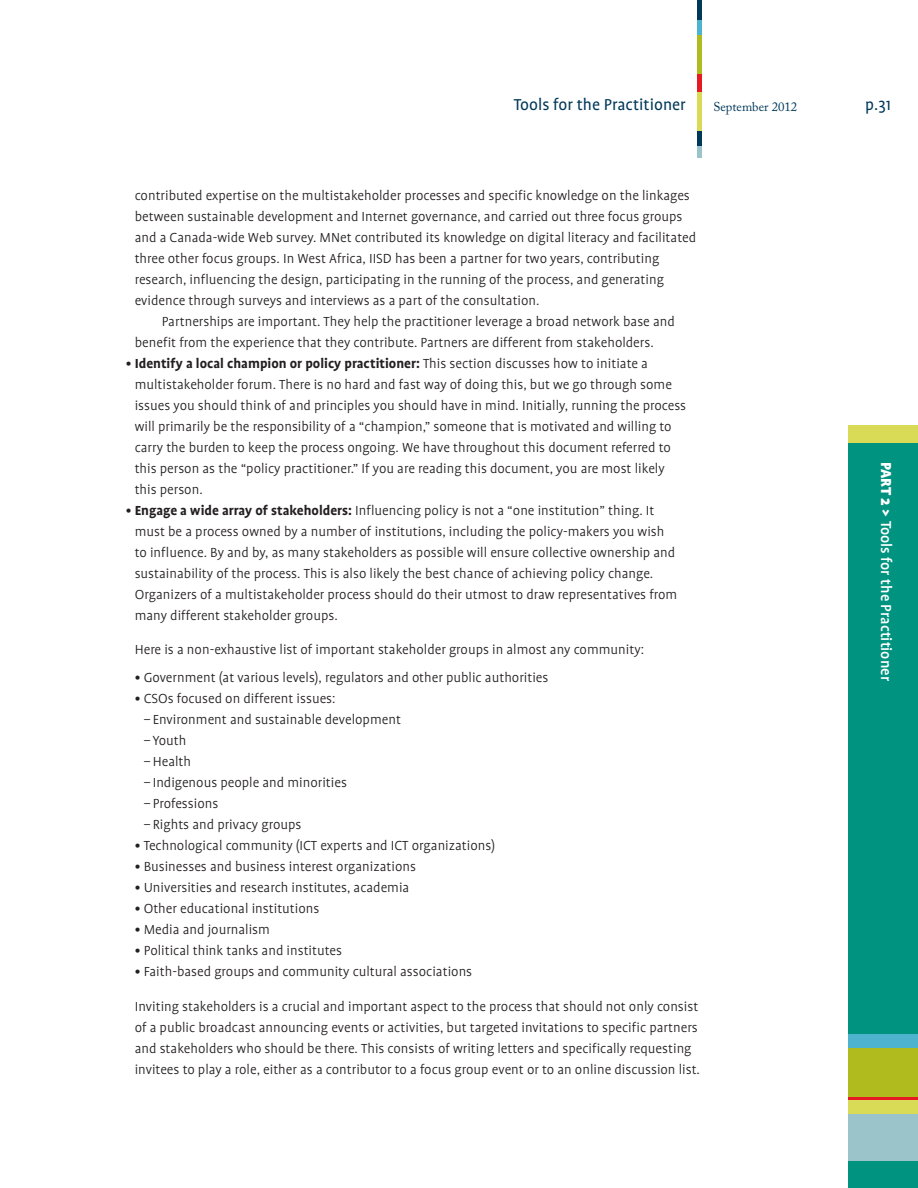
<style>
.page{position:relative;width:918px;height:1188px;background:#fff}
.page>*{position:absolute;margin:0;border:0;box-sizing:border-box;transform-origin:0 0}
.t1{font:18px "Profile";color:#003859}
.t2{font:500 16.5px "Profile";color:#fff}
.Bullets{font:300 15px/21px "Profile";color:#231f20}
.Bullets-last{font:300 15px/21px "Profile";color:#231f20}
.Body_copy{font:300 15px/21px "Profile";color:#231f20}
.Bullets_2{font:300 15px "Profile";color:#231f20}
.Body_copy_b4_bullets{font:300 15px "Profile";color:#231f20}
.t3{font:12.75px "Adobe Caslon Pro";color:#003859}
.s1{font-weight:500}
.s2{font-weight:700}
.s3{font-weight:900}
</style>
<div class="page">
<hr style="left:698px;top:129px;width:4px;height:29px;background:#9bc4ca">
<hr style="left:698px;top:0;width:4px;height:146px;background:#003859">
<hr style="left:698px;top:20px;width:4px;height:29px;background:#4db3cf">
<hr style="left:698px;top:35px;width:4px;height:42px;background:#b0bb1d">
<hr style="left:698px;top:74px;width:4px;height:38px;background:#e51a23">
<hr style="left:698px;top:92px;width:4px;height:39px;background:#d9da55">
<div style="left:848px;top:441px;width:70px;height:747px;background:#00937f"></div>
<svg style="left:848px;top:1097px;width:70px;height:4px"></svg>
<div style="left:848px;top:1101px;width:70px;height:17px;background:#d9da55"></div>
<div style="left:848px;top:426px;width:70px;height:17px;background:#d9da55"></div>
<div style="left:848px;top:1114px;width:70px;height:47px;background:#9bc4ca"></div>
<div style="left:848px;top:1035px;width:70px;height:26px;background:#4db3cf"></div>
<div style="left:848px;top:1048px;width:70px;height:49px;background:#b0bb1d"></div>
<p class="t1" style="left:514px;top:95px;width:174px">Tools for the Practitioner</p>
<p class="t3" style="left:713px;top:99px;width:85px">September 2012</p>
<p class="t1" style="left:865px;top:95px;width:27px">p.31</p>
<p class="Bullets" style="left:135px;top:185px;width:563px">contributed expertise on the multistakeholder processes and specific knowledge on the linkages between sustainable development and Internet governance, and carried out three focus groups and a Canada-wide Web survey. MNet contributed its knowledge on digital literacy and facilitated three other focus groups. In West Africa, IISD has been a partner for two years, contributing research, influencing the design, participating in the running of the process, and generating evidence through surveys and interviews as a part of the consultation.</p>
<p class="Bullets" style="left:135px;top:311px;width:542px;text-indent:27px">Partnerships are important. They help the practitioner leverage a broad network base and benefit from the experience that they contribute. Partners are different from stakeholders.</p>
<p class="Bullets" style="left:135px;top:353px;width:553px;text-indent:-9px"><span class="s1">•</span> <span class="s2">Identify a local champion or policy practitioner:</span> This section discusses how to initiate a multistakeholder forum. There is no hard and fast way of doing this, but we go through some issues you should think of and principles you should have in mind. Initially, running the process will primarily be the responsibility of a “champion,” someone that is motivated and willing to carry the burden to keep the process ongoing. We have throughout this document referred to this person as the “policy practitioner.” If you are reading this document, you are most likely this person.</p>
<p class="Bullets-last" style="left:135px;top:500px;width:544px;text-indent:-9px"><span class="s1">•</span> <span class="s2">Engage a wide array of stakeholders:</span> Influencing policy is not a “one institution” thing. It must be a process owned by a number of institutions, including the policy-makers you wish to influence. By and by, as many stakeholders as possible will ensure collective ownership and sustainability of the process. This is also likely the best chance of achieving policy change.<br>Organizers of a multistakeholder process should do their utmost to draw representatives from many different stakeholder groups.</p>
<p class="Body_copy_b4_bullets" style="left:135px;top:642px;width:511px">Here is a non-exhaustive list of important stakeholder groups in almost any community:</p>
<p class="Bullets" style="left:135px;top:667px;width:415px"><span class="s1">•</span> Government (at various levels), regulators and other public authorities</p>
<p class="Bullets" style="left:135px;top:688px;width:202px"><span class="s1">•</span> CSOs focused on different issues:</p>
<p class="Bullets_2" style="left:144px;top:712px;width:259px">– Environment and sustainable development</p>
<p class="Bullets_2" style="left:144px;top:733px;width:44px">– Youth</p>
<p class="Bullets_2" style="left:144px;top:754px;width:49px">–Health</p>
<p class="Bullets_2" style="left:144px;top:775px;width:205px">– Indigenous people and minorities</p>
<p class="Bullets_2" style="left:144px;top:796px;width:76px">– Professions</p>
<p class="Bullets_2" style="left:144px;top:817px;width:159px">– Rights and privacy groups</p>
<p class="Bullets" style="left:135px;top:835px;width:362px"><span class="s1">•</span> Technological community (ICT experts and ICT organizations)</p>
<p class="Bullets" style="left:135px;top:856px;width:283px"><span class="s1">•</span> Businesses and business interest organizations</p>
<p class="Bullets" style="left:135px;top:877px;width:276px"><span class="s1">•</span> Universities and research institutes, academia</p>
<p class="Bullets" style="left:135px;top:898px;width:186px"><span class="s1">•</span> Other educational institutions</p>
<p class="Bullets" style="left:135px;top:919px;width:137px"><span class="s1">•</span> Media and journalism</p>
<p class="Bullets" style="left:135px;top:940px;width:209px"><span class="s1">•</span> Political think tanks and institutes</p>
<p class="Bullets-last" style="left:135px;top:961px;width:339px"><span class="s1">•</span> Faith-based groups and community cultural associations</p>
<p class="Body_copy" style="left:135px;top:996px;width:567px">Inviting stakeholders is a crucial and important aspect to the process that should not only consist of a public broadcast announcing events or activities, but targeted invitations to specific partners and stakeholders who should be there. This consists of writing letters and specifically requesting invitees to play a role, either as a contributor to a focus group event or to an online discussion list.</p>
<p class="t2" style="left:895px;top:462px;width:220px;rotate:90deg"><span class="s3">PART 2 &gt;</span> Tools for the Practitioner</p>
</div>
